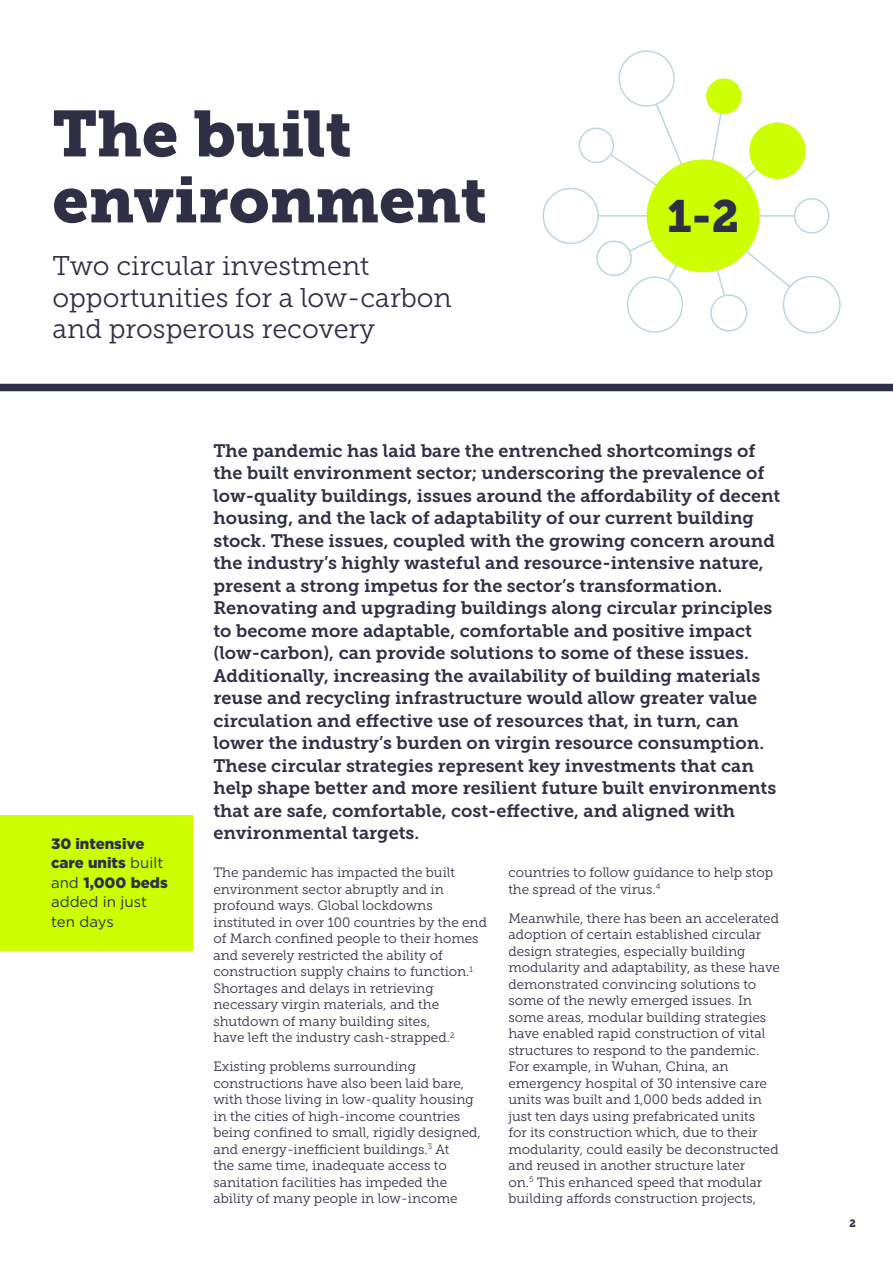
<style>
.page{position:relative;width:893px;height:1263px;background:#fff}
.page>*{position:absolute;margin:0;border:0;box-sizing:border-box;transform-origin:0 0}
.t1{font:64.5px/66px "Museo Slab 900";color:#2f2f46}
.t2{font:45px "Museo Slab 900";color:#2e2e45}
.t3{font:27px/31.5px "Museo Slab 300";color:#2f2f46}
.t4{font:18px/22.5px "Museo Slab 700";color:#2f2f46}
.t5{font:900 15px/19.5px "Gotham";color:#2f2f46}
.t6{font:13.5px/16.5px "Museo Slab 300";color:#2f2f46}
.t7{font:10.5px "Museo Slab 900";color:#2f2f46}
.s1{font-weight:400}
</style>
<div class="page">
<div style="left:0;top:815px;width:192px;height:136px;background:#cf0"></div>
<div style="left:0;top:384px;width:893px;height:7px;background:#2f2f46"></div>
<svg style="left:542px;top:50px;width:287px;height:283px"></svg>
<h1 class="t1" style="left:52px;top:101px;width:436px">The built environment</h1>
<h3 class="t3" style="left:52px;top:250px;width:401px">Two circular investment opportunities for a low-carbon and prosperous recovery</h3>
<h2 class="t2" style="left:667px;top:190px;width:74px">1-2</h2>
<p class="t5" style="left:51px;top:833px;width:118px">30 intensive care units <span class="s1">built and</span> 1,000 beds <span class="s1">added in just ten days</span></p>
<p class="t4" style="left:213px;top:439px;width:568px">The pandemic has laid bare the entrenched shortcomings of the built environment sector; underscoring the prevalence of low-quality buildings, issues around the affordability of decent housing, and the lack of adaptability of our current building stock. These issues, coupled with the growing concern around the industry’s highly wasteful and resource-intensive nature, present a strong impetus for the sector’s transformation.<br>Renovating and upgrading buildings along circular principles to become more adaptable, comfortable and positive impact (low-carbon), can provide solutions to some of these issues.<br>Additionally, increasing the availability of building materials reuse and recycling infrastructure would allow greater value circulation and effective use of resources that, in turn, can lower the industry’s burden on virgin resource consumption.<br>These circular strategies represent key investments that can help shape better and more resilient future built environments that are safe, comfortable, cost-effective, and aligned with environmental targets.</p>
<p class="t6" style="left:213px;top:864px;width:275px">The pandemic has impacted the built environment sector abruptly and in profound ways. Global lockdowns instituted in over 100 countries by the end of March confined people to their homes and severely restricted the ability of construction supply chains to function.<sup>1<br></sup>Shortages and delays in retrieving necessary virgin materials, and the shutdown of many building sites,<br>have left the industry cash-strapped.<sup>2</sup></p>
<p class="t6" style="left:213px;top:1058px;width:269px">Existing problems surrounding constructions have also been laid bare, with those living in low-quality housing in the cities of high-income countries being confined to small, rigidly designed, and energy-inefficient buildings.<sup>3</sup> At<br>the same time, inadequate access to sanitation facilities has impeded the ability of many people in low-income</p>
<p class="t6" style="left:508px;top:864px;width:266px">countries to follow guidance to help stop the spread of the virus.<sup>4</sup></p>
<p class="t6" style="left:508px;top:910px;width:273px">Meanwhile, there has been an accelerated adoption of certain established circular design strategies, especially building modularity and adaptability, as these have demonstrated convincing solutions to some of the newly emerged issues. In some areas, modular building strategies have enabled rapid construction of vital structures to respond to the pandemic.<br>For example, in Wuhan, China, an emergency hospital of 30 intensive care units was built and 1,000 beds added in just ten days using prefabricated units<br>for its construction which, due to their modularity, could easily be deconstructed and reused in another structure later<br>on.<sup>5</sup> This enhanced speed that modular building affords construction projects,</p>
<p class="t7" style="left:849px;top:1217px;width:8px">2</p>
</div>
